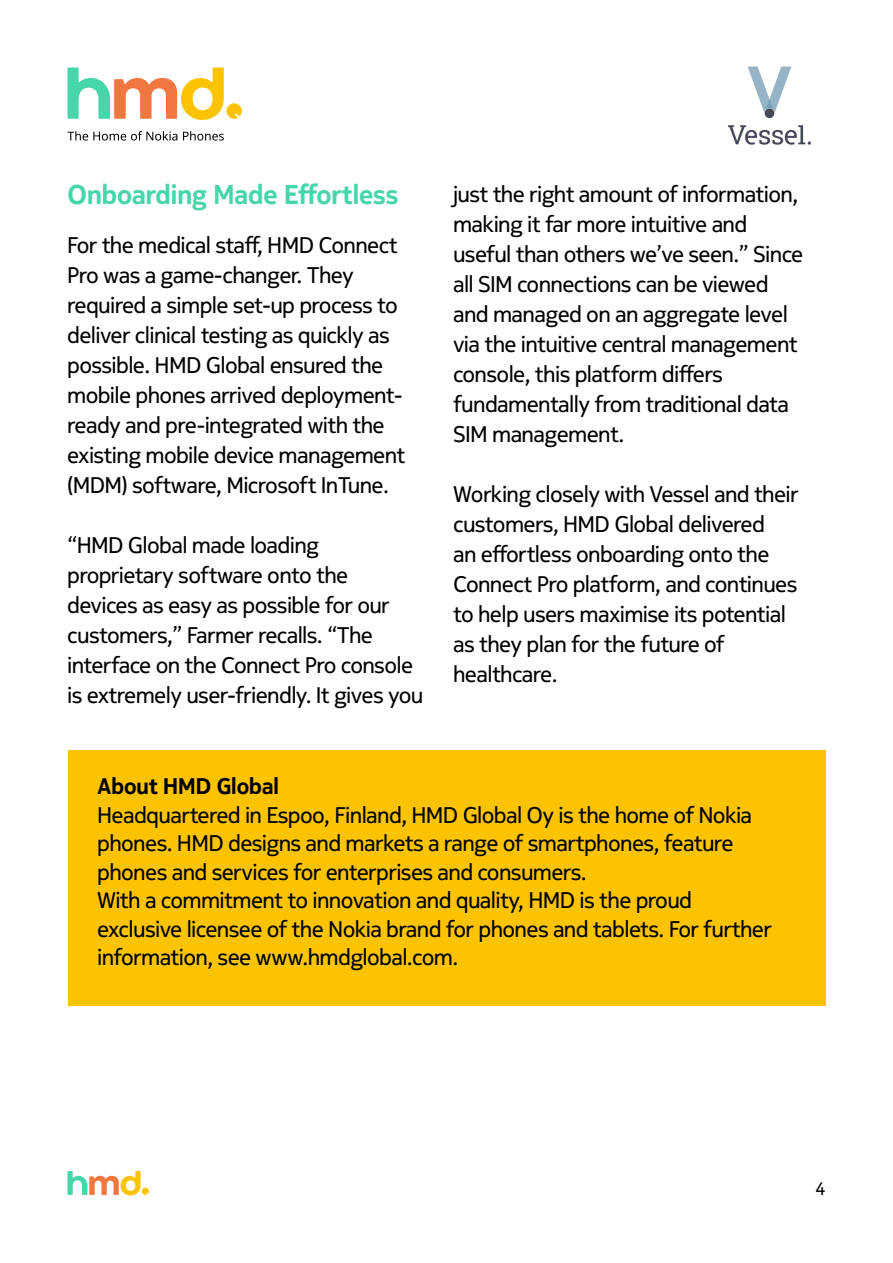
<style>
.page{position:relative;width:893px;height:1263px;background:#fff}
.page>*{position:absolute;margin:0;border:0;box-sizing:border-box;transform-origin:0 0}
.t1{font:700 27px "Nokia Pure Headline AS";color:#47d6ab}
.t2{font:22.5px/30px "Nokia Pure Headline AS";color:#000}
.t3{font:700 22.5px "Nokia Pure Headline AS";color:#000}
.t4{font:18px "Nokia Pure Headline";color:#000}
</style>
<div class="page">
<svg style="left:68px;top:68px;width:174px;height:52px"></svg>
<svg style="left:68px;top:131px;width:109px;height:10px"></svg>
<svg style="left:183px;top:131px;width:41px;height:10px"></svg>
<svg style="left:68px;top:1171px;width:81px;height:24px"></svg>
<img style="left:728px;top:66px;width:83px;height:79px">
<div style="left:68px;top:750px;width:757px;height:255px;background:#fcc400"></div>
<p class="t1" style="left:68px;top:179px;width:332px">Onboarding Made Effortless</p>
<p class="t2" style="left:68px;top:230px;width:339px">For the medical staff, HMD Connect Pro was a game-changer. They required a simple set-up process to deliver clinical testing as quickly as possible. HMD Global ensured the mobile phones arrived deployment&shy;ready and pre-integrated with the existing mobile device management (MDM) software, Microsoft InTune.</p>
<p class="t2" style="left:68px;top:530px;width:357px">“HMD Global made loading proprietary software onto the devices as easy as possible for our customers,” Farmer recalls. “The interface on the Connect Pro console is extremely user-friendly. It gives you</p>
<p class="t2" style="left:453px;top:179px;width:351px">just the right amount of information, making it far more intuitive and useful than others we’ve seen.” Since all SIM connections can be viewed and managed on an aggregate level via the intuitive central management console, this platform differs fundamentally from traditional data SIM management.</p>
<p class="t2" style="left:453px;top:479px;width:347px">Working closely with Vessel and their customers, HMD Global delivered<br>an effortless onboarding onto the<br>Connect Pro platform, and continues to help users maximise its potential as they plan for the future of healthcare.</p>
<p class="t3" style="left:98px;top:773px;width:183px">About HMD Global</p>
<p class="t2" style="left:98px;top:800px;width:676px;line-height:28.5px">Headquartered in Espoo, Finland, HMD Global Oy is the home of Nokia phones. HMD designs and markets a range of smartphones, feature phones and services for enterprises and consumers.<br>With a commitment to innovation and quality, HMD is the proud exclusive licensee of the Nokia brand for phones and tablets. For further information, see www.hmdglobal.com.</p>
<p class="t4" style="left:816px;top:1178px;width:11px">4</p>
</div>
